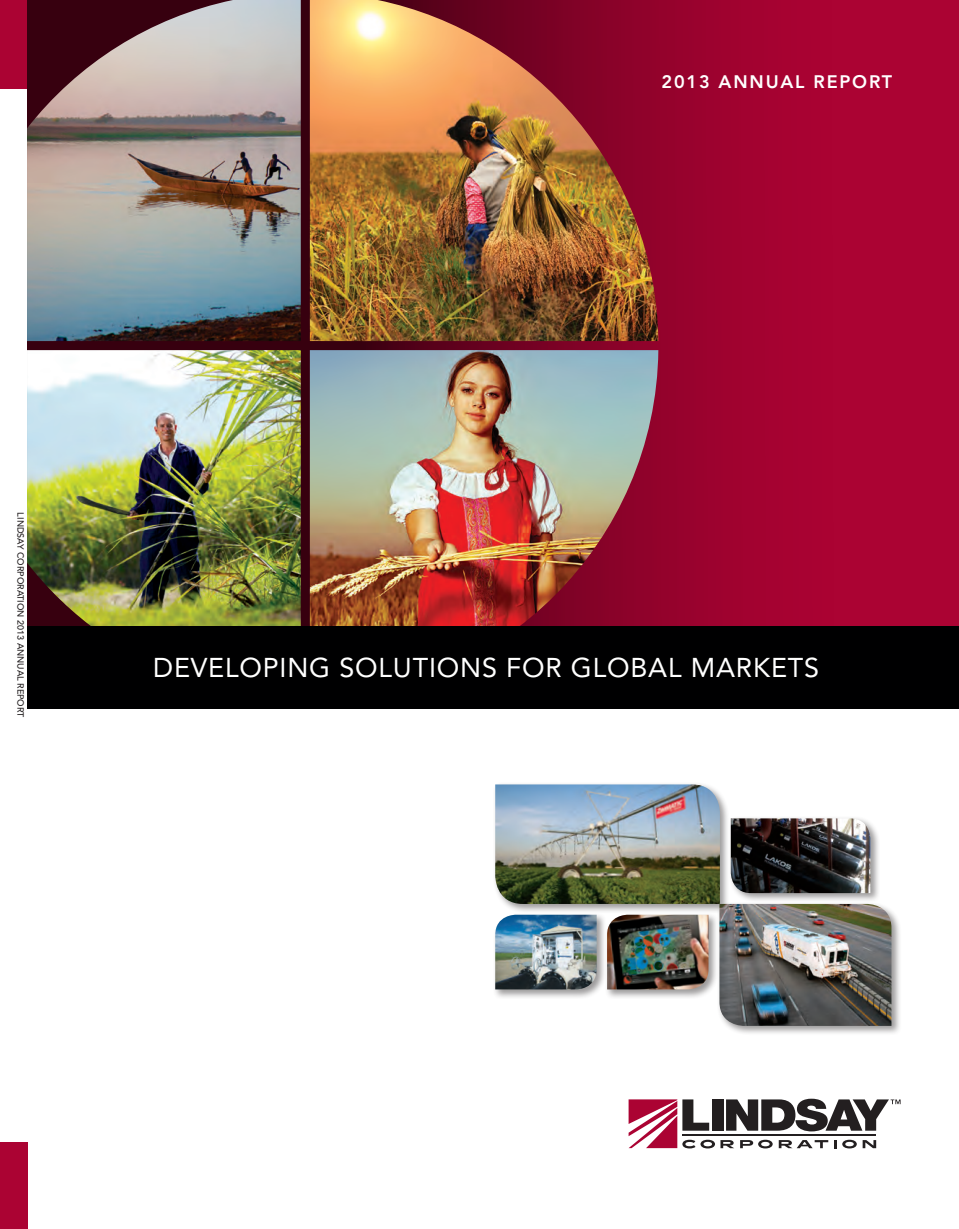
<style>
.page{position:relative;width:959px;height:1229px;background:#fff}
.page>*{position:absolute;margin:0;border:0;box-sizing:border-box;transform-origin:0 0}
.t1{font:27px "Avenir LT Std";letter-spacing:.03em;color:#fff}
.t2{font:800 18px "Avenir LT Std";letter-spacing:.1em;color:#fff}
.t3{font:500 9px "Avenir LT Std";color:#231f20}
</style>
<div class="page">
<div style="left:0;top:1142px;width:27px;height:86px;background:#ab0333"></div>
<div style="left:0;top:0;width:27px;height:88px;background:#ab0333"></div>
<div style="left:27px;top:0;width:931px;height:629px;background:#ab0333"></div>
<svg style="left:27px;top:0;width:714px;height:625px"></svg>
<img style="left:310px;top:0;width:348px;height:341px">
<img style="left:27px;top:0;width:274px;height:341px">
<img style="left:27px;top:350px;width:274px;height:275px">
<img style="left:310px;top:350px;width:348px;height:275px">
<div style="left:27px;top:625px;width:931px;height:83px;background:#000001"></div>
<svg style="left:628px;top:1098px;width:272px;height:50px"></svg>
<div style="left:717px;top:901px;width:184px;height:134px;background:#231f20;opacity:.45"></div>
<img style="left:719px;top:904px;width:172px;height:121px">
<div style="left:493px;top:782px;width:237px;height:132px;background:#231f20;opacity:.45"></div>
<img style="left:495px;top:784px;width:225px;height:120px">
<div style="left:493px;top:912px;width:113px;height:87px;background:#231f20;opacity:.45"></div>
<img style="left:495px;top:914px;width:101px;height:75px">
<div style="left:604px;top:912px;width:114px;height:87px;background:#231f20;opacity:.45"></div>
<img style="left:607px;top:914px;width:101px;height:75px">
<div style="left:728px;top:816px;width:152px;height:87px;background:#231f20;opacity:.45"></div>
<img style="left:730px;top:818px;width:140px;height:75px">
<p class="t2" style="left:661px;top:71px;width:232px">2013 ANNUAL REPORT</p>
<p class="t3" style="left:26px;top:512px;width:207px;rotate:90deg">LINDSAY CORPORATION 2013 ANNUAL REPORT</p>
<p class="t1" style="left:153px;top:652px;width:667px">DEVELOPING SOLUTIONS FOR GLOBAL MARKETS</p>
</div>
